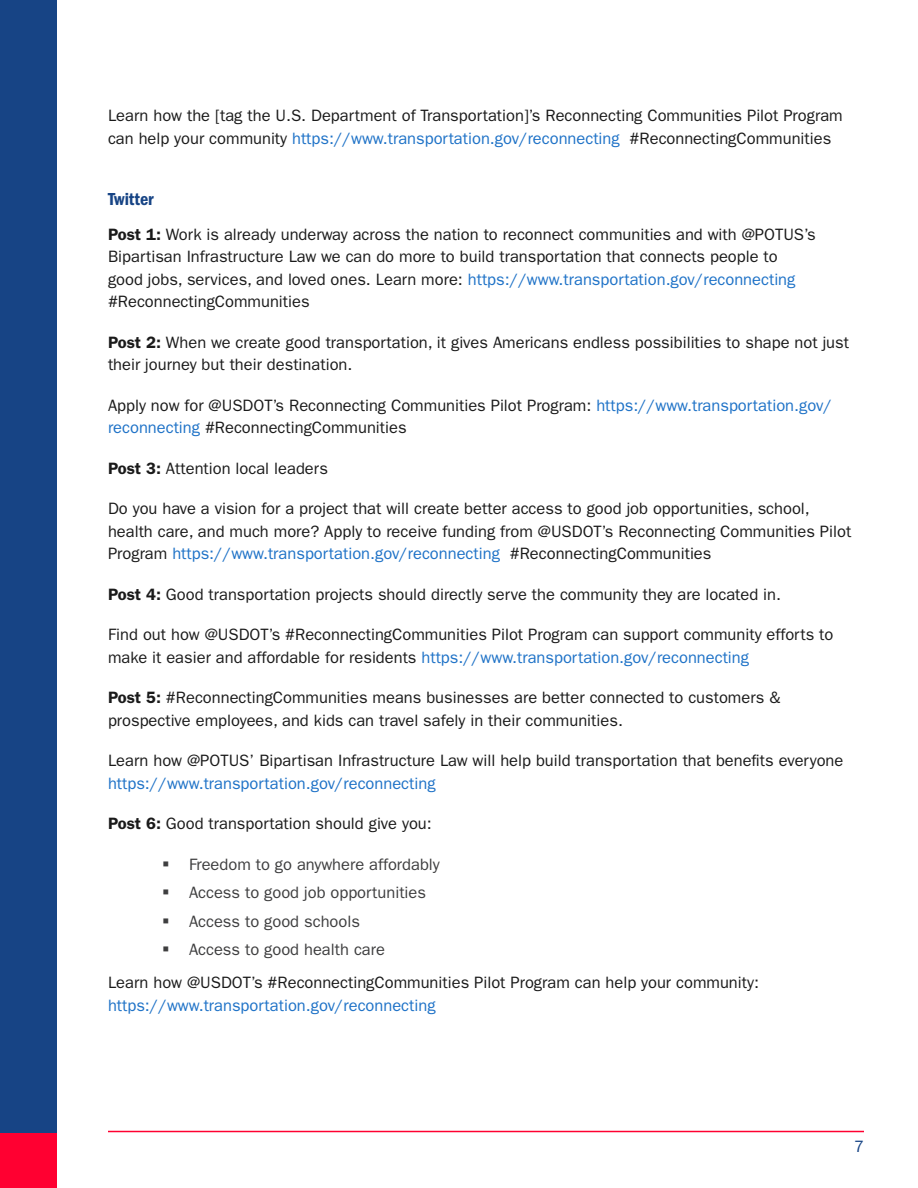
<style>
.page{position:relative;width:918px;height:1188px;background:#fff}
.page>*{position:absolute;margin:0;border:0;box-sizing:border-box;transform-origin:0 0}
.sample{font:18px "ITC Franklin Gothic Std Dm Cd";color:#174485}
.Normal2{font:16.5px/22.5px "ITC Franklin Gothic Std";color:#1a1a1a}
.t1{font:16.5px "ITC Franklin Gothic Std";color:#3e3e3f}
.t2{font:16.5px "ITC Franklin Gothic Std";color:#174485}
.s1{color:#1e72c7}
.s2{font-weight:600}
</style>
<div class="page">
<hr style="left:108px;top:1131px;width:756px;height:1px;background:#ff0031">
<div style="left:0;top:48px;width:57px;height:1140px;background:#ff0031"></div>
<div style="left:0;top:0;width:57px;height:1133px;background:#174485"></div>
<p class="Normal2" style="left:108px;top:105px;width:736px">Learn how the [tag the U.S. Department of Transportation]’s Reconnecting Communities Pilot Program can help your community <span class="s1">https://www.transportation.gov/reconnecting</span> #ReconnectingCommunities</p>
<p class="sample" style="left:108px;top:189px;width:47px">Twitter</p>
<p class="Normal2" style="left:108px;top:223px;width:709px"><span class="s2">Post 1:</span> Work is already underway across the nation to reconnect communities and with @POTUS’s Bipartisan Infrastructure Law we can do more to build transportation that connects people to good jobs, services, and loved ones. Learn more: <span class="s1">https://www.transportation.gov/reconnecting </span>#ReconnectingCommunities</p>
<p class="Normal2" style="left:108px;top:331px;width:743px"><span class="s2">Post 2:</span> When we create good transportation, it gives Americans endless possibilities to shape not just their journey but their destination.</p>
<p class="Normal2" style="left:108px;top:394px;width:725px">Apply now for @USDOT’s Reconnecting Communities Pilot Program: <span class="s1">https://www.transportation.gov/ reconnecting</span> #ReconnectingCommunities</p>
<p class="Normal2" style="left:108px;top:457px;width:221px"><span class="s2">Post 3:</span> Attention local leaders</p>
<p class="Normal2" style="left:108px;top:498px;width:745px">Do you have a vision for a project that will create better access to good job opportunities, school, health care, and much more? Apply to receive funding from @USDOT’s Reconnecting Communities Pilot<br>Program <span class="s1">https://www.transportation.gov/reconnecting</span> #ReconnectingCommunities</p>
<p class="Normal2" style="left:108px;top:583px;width:675px"><span class="s2">Post 4:</span> Good transportation projects should directly serve the community they are located in.</p>
<p class="Normal2" style="left:108px;top:624px;width:727px">Find out how @USDOT’s #ReconnectingCommunities Pilot Program can support community efforts to make it easier and affordable for residents <span class="s1">https://www.transportation.gov/reconnecting</span></p>
<p class="Normal2" style="left:108px;top:687px;width:674px"><span class="s2">Post 5:</span> #ReconnectingCommunities means businesses are better connected to customers &amp; prospective employees, and kids can travel safely in their communities.</p>
<p class="Normal2" style="left:108px;top:750px;width:737px">Learn how @POTUS’ Bipartisan Infrastructure Law will help build transportation that benefits everyone <span class="s1">https://www.transportation.gov/reconnecting</span></p>
<p class="Normal2" style="left:108px;top:813px;width:325px"><span class="s2">Post 6:</span> Good transportation should give you:</p>
<p class="t1" style="left:162px;top:855px;width:279px">▪ Freedom to go anywhere affordably</p>
<p class="t1" style="left:162px;top:883px;width:266px">▪ Access to good job opportunities</p>
<p class="t1" style="left:162px;top:912px;width:199px">▪ Access to good schools</p>
<p class="t1" style="left:162px;top:940px;width:225px">▪ Access to good health care</p>
<p class="Normal2" style="left:108px;top:972px;width:653px">Learn how @USDOT’s #ReconnectingCommunities Pilot Program can help your community: <span class="s1">https://www.transportation.gov/reconnecting</span></p>
<p class="t2" style="left:854px;top:1137px;width:11px">7</p>
</div>
